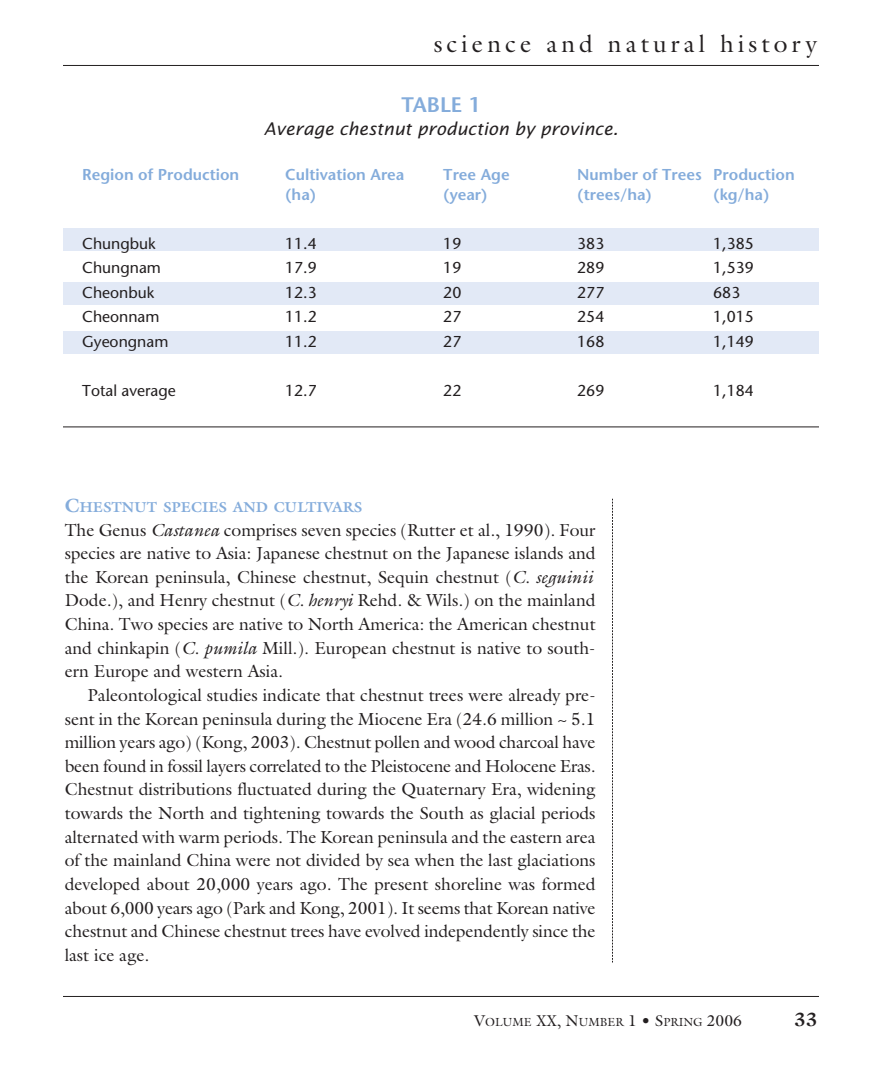
<style>
.page{position:relative;width:882px;height:1071px;background:#fff}
.page>*{position:absolute;margin:0;border:0;box-sizing:border-box;transform-origin:0 0}
.t1{font:24.5px "Galliard";letter-spacing:.17em;color:#231f20}
.t2{font:600 21px "Stone Sans";color:#84acdb}
.t3{font:700 19.25px "Galliard";color:#231f20}
.t4{font:17.5px/23.6px "Galliard";color:#231f20}
.t5{font:italic 17.5px "Lucida Sans";color:#231f20}
.t6{font:15.75px "Stone Sans";color:#231f20}
.t7{font:600 15.75px "Stone Sans";color:#84acdb}
.t8{font:700 14.35px "Galliard";color:#84acdb}
.t9{font:11.9px "Galliard";color:#231f20}
.s1{font-size:19.25px}
.s2{font-style:italic}
.s3{font-size:15.75px}
</style>
<div class="page">
<div style="left:63px;top:228px;width:756px;height:23px;background:#e2e9f6"></div>
<svg style="left:612px;top:499px;width:1px;height:463px"></svg>
<hr style="left:63px;top:65px;width:756px;height:1px;background:#231f20">
<hr style="left:63px;top:996px;width:756px;height:1px;background:#231f20">
<div style="left:63px;top:282px;width:756px;height:22px;background:#e2e9f6"></div>
<div style="left:63px;top:331px;width:756px;height:23px;background:#e2e9f6"></div>
<hr style="left:63px;top:426px;width:756px;height:1px;background:#231f20">
<h1 class="t1" style="left:434px;top:34px;width:385px">science and natural history</h1>
<p class="t2" style="left:402px;top:96px;width:80px">TABLE 1</p>
<p class="t5" style="left:264px;top:121px;width:356px">Average chestnut production by province.</p>
<p class="t7" style="left:82px;top:169px;width:159px">Region of Production</p>
<p class="t7" style="left:285px;top:169px;width:121px">Cultivation Area</p>
<p class="t7" style="left:443px;top:169px;width:68px">Tree Age</p>
<p class="t7" style="left:577px;top:169px;width:219px">Number of Trees Production</p>
<p class="t7" style="left:285px;top:188px;width:33px">(ha)</p>
<p class="t7" style="left:443px;top:188px;width:46px">(year)</p>
<p class="t7" style="left:577px;top:188px;width:76px">(trees/ha)</p>
<p class="t7" style="left:713px;top:188px;width:58px">(kg/ha)</p>
<p class="t6" style="left:82px;top:237px;width:75px">Chungbuk</p>
<p class="t6" style="left:285px;top:237px;width:33px">11.4</p>
<p class="t6" style="left:443px;top:237px;width:20px">19</p>
<p class="t6" style="left:577px;top:237px;width:29px">383</p>
<p class="t6" style="left:713px;top:237px;width:42px">1,385</p>
<p class="t6" style="left:82px;top:262px;width:80px">Chungnam</p>
<p class="t6" style="left:285px;top:262px;width:33px">17.9</p>
<p class="t6" style="left:443px;top:262px;width:20px">19</p>
<p class="t6" style="left:577px;top:262px;width:29px">289</p>
<p class="t6" style="left:713px;top:262px;width:42px">1,539</p>
<p class="t6" style="left:82px;top:286px;width:74px">Cheonbuk</p>
<p class="t6" style="left:285px;top:286px;width:33px">12.3</p>
<p class="t6" style="left:443px;top:286px;width:20px">20</p>
<p class="t6" style="left:577px;top:286px;width:29px">277</p>
<p class="t6" style="left:713px;top:286px;width:29px">683</p>
<p class="t6" style="left:82px;top:311px;width:79px">Cheonnam</p>
<p class="t6" style="left:285px;top:311px;width:33px">11.2</p>
<p class="t6" style="left:443px;top:311px;width:20px">27</p>
<p class="t6" style="left:577px;top:311px;width:29px">254</p>
<p class="t6" style="left:713px;top:311px;width:42px">1,015</p>
<p class="t6" style="left:82px;top:335px;width:88px">Gyeongnam</p>
<p class="t6" style="left:285px;top:335px;width:33px">11.2</p>
<p class="t6" style="left:443px;top:335px;width:20px">27</p>
<p class="t6" style="left:577px;top:335px;width:29px">168</p>
<p class="t6" style="left:713px;top:335px;width:42px">1,149</p>
<p class="t6" style="left:82px;top:384px;width:95px">Total average</p>
<p class="t6" style="left:285px;top:384px;width:33px">12.7</p>
<p class="t6" style="left:443px;top:384px;width:20px">22</p>
<p class="t6" style="left:577px;top:384px;width:29px">269</p>
<p class="t6" style="left:713px;top:384px;width:42px">1,184</p>
<p class="t8" style="left:65px;top:502px;width:299px"><span class="s1">C</span>HESTNUT SPECIES AND CULTIVARS</p>
<p class="t4" style="left:65px;top:520px;width:532px">The Genus <span class="s2">Castanea</span> comprises seven species (Rutter et al., 1990). Four species are native to Asia: Japanese chestnut on the Japanese islands and the Korean peninsula, Chinese chestnut, Sequin chestnut (<span class="s2">C. seguinii </span>Dode.), and Henry chestnut (<span class="s2">C. henryi</span> Rehd. &amp; Wils.) on the mainland China. Two species are native to North America: the American chestnut and chinkapin (<span class="s2">C. pumila</span> Mill.). European chestnut is native to south&shy;ern Europe and western Asia.</p>
<p class="t4" style="left:65px;top:685px;width:532px;text-align:justify;text-indent:23px">Paleontological studies indicate that chestnut trees were already pre&shy;sent in the Korean peninsula during the Miocene Era (24.6 million ~ 5.1 million years ago) (Kong, 2003). Chestnut pollen and wood charcoal have been found in fossil layers correlated to the Pleistocene and Holocene Eras.<br>Chestnut distributions fluctuated during the Quaternary Era, widening towards the North and tightening towards the South as glacial periods alternated with warm periods. The Korean peninsula and the eastern area of the mainland China were not divided by sea when the last glaciations developed about 20,000 years ago. The present shoreline was formed about 6,000 years ago (Park and Kong, 2001). It seems that Korean native chestnut and Chinese chestnut trees have evolved independently since the last ice age.</p>
<p class="t9" style="left:474px;top:1017px;width:269px"><span class="s3">V</span>OLUME <span class="s3">XX, N</span>UMBER <span class="s3">1 • S</span>PRING <span class="s3">2006</span></p>
<p class="t3" style="left:794px;top:1012px;width:25px">33</p>
</div>
